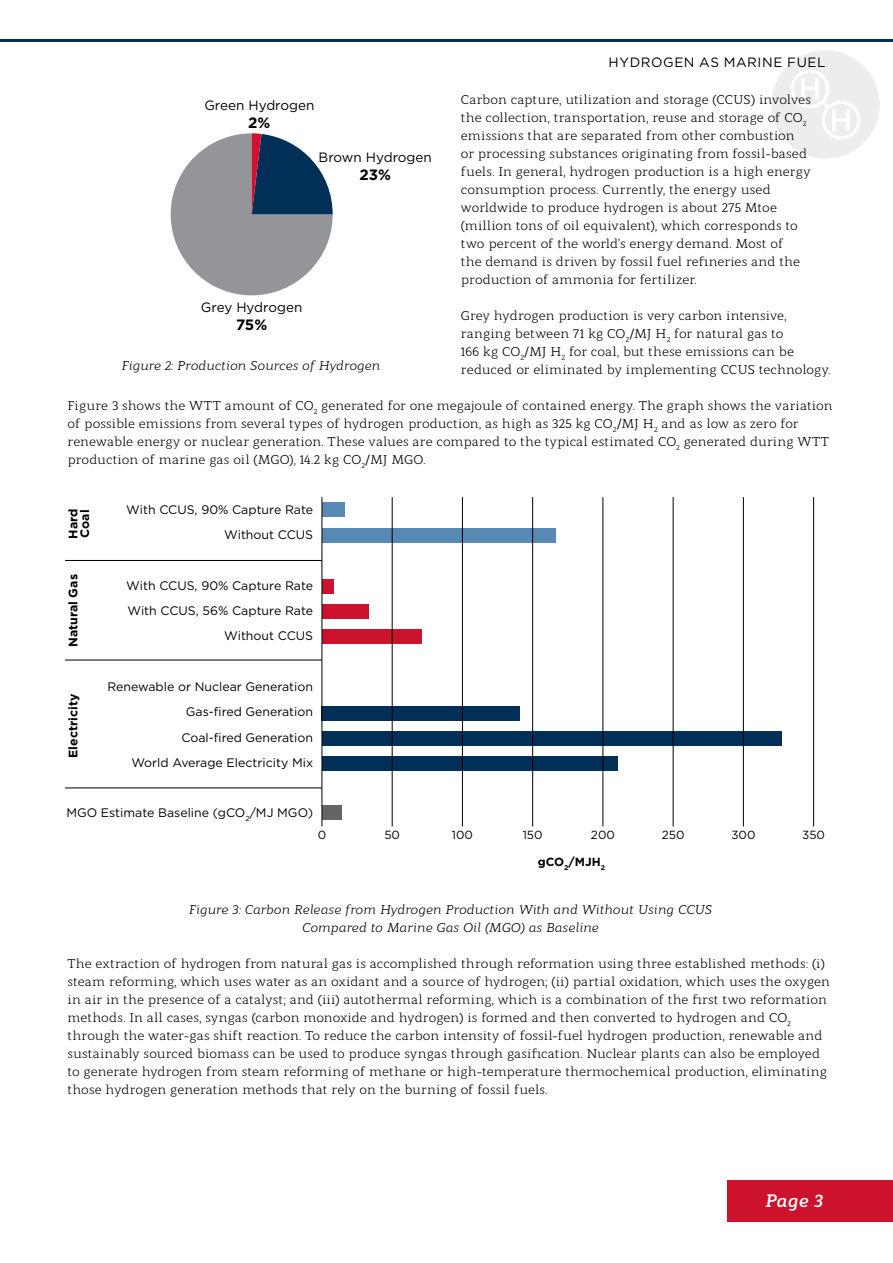
<style>
.page{position:relative;width:893px;height:1263px;background:#fff}
.page>*{position:absolute;margin:0;border:0;box-sizing:border-box;transform-origin:0 0}
.t1{font:italic 700 18px "Modum";color:#fff}
.t2{font:700 15px "Gotham";color:#000}
.t3{font:13.5px "Gotham";color:#000}
.t4{font:13.5px "Gotham";letter-spacing:.04em;color:#000}
.t5{font:12.75px/18px "Modum";color:#000}
.t6{font:italic 12.75px/18px "Modum";letter-spacing:-.01em;color:#000;text-align:center}
.t7{font:12.3px/25.2px "Gotham";color:#000;text-align:right}
.t8{font:700 12.3px/11.9px "Gotham";color:#000}
.t9{font:11.85px "Gotham";color:#000}
.t10{font:700 11.85px "Gotham";color:#000}
</style>
<div class="page">
<svg style="left:771px;top:50px;width:109px;height:109px"></svg>
<svg style="left:171px;top:133px;width:162px;height:162px"></svg>
<hr style="left:813px;top:497px;width:1px;height:329px;background:#000">
<div style="left:322px;top:501px;width:22px;height:15px;background:#5889b4"></div>
<div style="left:322px;top:528px;width:233px;height:15px;background:#5889b4"></div>
<div style="left:322px;top:579px;width:11px;height:15px;background:#cd122d"></div>
<div style="left:322px;top:604px;width:46px;height:15px;background:#cd122d"></div>
<div style="left:322px;top:629px;width:100px;height:15px;background:#cd122d"></div>
<div style="left:322px;top:706px;width:198px;height:15px;background:#003057"></div>
<div style="left:322px;top:805px;width:20px;height:15px;background:#636466"></div>
<div style="left:322px;top:731px;width:459px;height:15px;background:#003057"></div>
<div style="left:322px;top:756px;width:296px;height:15px;background:#003057"></div>
<hr style="left:65px;top:560px;width:257px;height:1px;background:#000">
<hr style="left:65px;top:660px;width:257px;height:1px;background:#000">
<hr style="left:65px;top:787px;width:257px;height:1px;background:#000">
<hr style="left:322px;top:497px;width:1px;height:329px;background:#000">
<hr style="left:392px;top:497px;width:1px;height:329px;background:#000">
<hr style="left:462px;top:497px;width:1px;height:329px;background:#000">
<hr style="left:532px;top:497px;width:1px;height:329px;background:#000">
<hr style="left:603px;top:497px;width:1px;height:329px;background:#000">
<hr style="left:673px;top:497px;width:1px;height:329px;background:#000">
<hr style="left:743px;top:497px;width:1px;height:329px;background:#000">
<hr style="left:0;top:39px;width:893px;height:3px;background:#003057">
<div style="left:727px;top:1180px;width:166px;height:41px;background:#cd122d"></div>
<p class="t4" style="left:609px;top:53px;width:218px">HYDROGEN AS MARINE FUEL</p>
<p class="t5" style="left:461px;top:89px;width:352px">Carbon capture, utilization and storage (CCUS) involves the collection, transportation, reuse and storage of CO<sub>2 </sub>emissions that are separated from other combustion or processing substances originating from fossil-based fuels. In general, hydrogen production is a high energy consumption process. Currently, the energy used worldwide to produce hydrogen is about 275 Mtoe (million tons of oil equivalent), which corresponds to two percent of the world’s energy demand. Most of<br>the demand is driven by fossil fuel refineries and the production of ammonia for fertilizer.</p>
<p class="t5" style="left:461px;top:305px;width:371px">Grey hydrogen production is very carbon intensive, ranging between 71 kg CO<sub>2</sub>/MJ H<sub>2</sub> for natural gas to<br>166 kg CO<sub>2</sub>/MJ H<sub>2</sub> for coal, but these emissions can be reduced or eliminated by implementing CCUS technology.</p>
<p class="t5" style="left:67px;top:395px;width:767px">Figure 3 shows the WTT amount of CO<sub>2</sub> generated for one megajoule of contained energy. The graph shows the variation of possible emissions from several types of hydrogen production, as high as 325 kg CO<sub>2</sub>/MJ H<sub>2</sub> and as low as zero for renewable energy or nuclear generation. These values are compared to the typical estimated CO<sub>2</sub> generated during WTT production of marine gas oil (MGO), 14.2 kg CO<sub>2</sub>/MJ MGO.</p>
<p class="t3" style="left:204px;top:97px;width:112px">Green Hydrogen</p>
<p class="t2" style="left:248px;top:113px;width:24px">2%</p>
<p class="t3" style="left:319px;top:149px;width:115px">Brown Hydrogen</p>
<p class="t2" style="left:359px;top:165px;width:33px">23%</p>
<p class="t3" style="left:201px;top:299px;width:103px">Grey Hydrogen</p>
<p class="t2" style="left:236px;top:315px;width:33px">75%</p>
<p class="t6" style="left:121px;top:355px;width:261px">Figure 2: Production Sources of Hydrogen</p>
<p class="t8" style="left:67px;top:539px;width:32px;rotate:-90deg">Hard<br>Coal</p>
<p class="t8" style="left:67px;top:647px;width:74px;rotate:-90deg">Natural Gas</p>
<p class="t7" style="left:126px;top:497px;width:188px">With CCUS, 90% Capture Rate<br>Without CCUS</p>
<p class="t7" style="left:126px;top:573px;width:188px">With CCUS, 90% Capture Rate<br>With CCUS, 56% Capture Rate<br>Without CCUS</p>
<p class="t7" style="left:107px;top:674px;width:207px">Renewable or Nuclear Generation<br>Gas-fired Generation<br>Coal-fired Generation<br>World Average Electricity Mix</p>
<p class="t7" style="left:66px;top:800px;width:248px">MGO Estimate Baseline (gCO<sub>2</sub>/MJ MGO)</p>
<p class="t8" style="left:67px;top:758px;width:65px;rotate:-90deg">Electricity</p>
<p class="t9" style="left:318px;top:827px;width:10px">0</p>
<p class="t9" style="left:384px;top:827px;width:17px">50</p>
<p class="t9" style="left:452px;top:827px;width:23px">100</p>
<p class="t9" style="left:523px;top:827px;width:21px">150</p>
<p class="t9" style="left:591px;top:827px;width:25px">200</p>
<p class="t9" style="left:662px;top:827px;width:24px">250</p>
<p class="t9" style="left:731px;top:827px;width:26px">300</p>
<p class="t9" style="left:802px;top:827px;width:24px">350</p>
<p class="t10" style="left:538px;top:854px;width:69px">gCO<sub>2</sub>/MJH<sub>2</sub></p>
<p class="t6" style="left:189px;top:899px;width:525px">Figure 3: Carbon Release from Hydrogen Production With and Without Using CCUS<br>Compared to Marine Gas Oil (MGO) as Baseline</p>
<p class="t5" style="left:67px;top:953px;width:764px">The extraction of hydrogen from natural gas is accomplished through reformation using three established methods: (i) steam reforming, which uses water as an oxidant and a source of hydrogen; (ii) partial oxidation, which uses the oxygen in air in the presence of a catalyst; and (iii) autothermal reforming, which is a combination of the first two reformation methods. In all cases, syngas (carbon monoxide and hydrogen) is formed and then converted to hydrogen and CO<sub>2 </sub>through the water-gas shift reaction. To reduce the carbon intensity of fossil-fuel hydrogen production, renewable and sustainably sourced biomass can be used to produce syngas through gasification. Nuclear plants can also be employed to generate hydrogen from steam reforming of methane or high-temperature thermochemical production, eliminating those hydrogen generation methods that rely on the burning of fossil fuels.</p>
<h1 class="t1" style="left:765px;top:1186px;width:59px">Page 3</h1>
</div>
